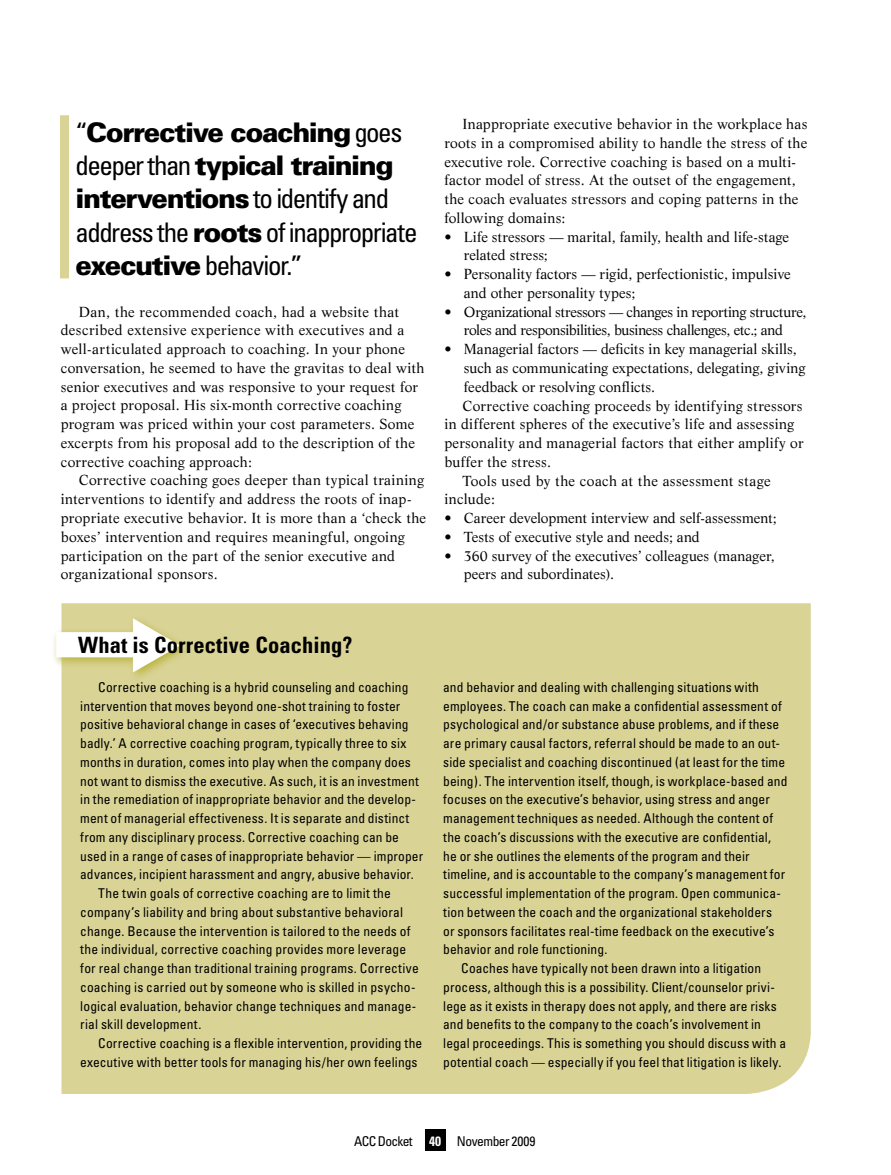
<style>
.page{position:relative;width:891px;height:1175px;background:#fff}
.page>*{position:absolute;margin:0;border:0;box-sizing:border-box;transform-origin:0 0}
.t1{font:condensed 27px/33px "Univers";letter-spacing:-.055em;color:#000}
.t2{font:700 condensed 22.5px "Univers";letter-spacing:.005em;color:#000}
.t3{font:14.25px/18.8px "Life";letter-spacing:.015em;color:#000}
.t4{font:14.25px/18.8px "Life";letter-spacing:-.02em;color:#000;text-align:center}
.t5{font:14.25px "Life";letter-spacing:-.005em;color:#000}
.t6{font:condensed 13.5px "Univers";letter-spacing:.01em;color:#000}
.t7{font:condensed 13.5px "Univers";letter-spacing:-.04em;color:#000}
.s1{font-weight:900;font-stretch:normal}
.s2{font-weight:700;color:#fff}
</style>
<div class="page">
<div style="left:425px;top:1129px;width:21px;height:21px;background:#000"></div>
<div style="left:60px;top:115px;width:9px;height:163px;background:#d9d396"></div>
<div style="left:62px;top:603px;width:749px;height:490px;background:#d9d396"></div>
<div style="left:51px;top:613px;width:139px;height:69px;background:#b9b337;opacity:.9"></div>
<svg style="left:56px;top:618px;width:124px;height:54px"></svg>
<h1 class="t1" style="left:76px;top:116px;width:343px">“<span class="s1">Corrective coaching</span> goes deeper than <span class="s1">typical training interventions</span> to identify and address the <span class="s1">roots</span> of inappropriate <span class="s1">executive</span> behavior.”</h1>
<p class="t3" style="left:61px;top:302px;width:365px;text-indent:18px">Dan, the recommended coach, had a website that described extensive experience with executives and a well-articulated approach to coaching. In your phone conversation, he seemed to have the gravitas to deal with senior executives and was responsive to your request for a project proposal. His six-month corrective coaching program was priced within your cost parameters. Some excerpts from his proposal add to the description of the corrective coaching approach:</p>
<p class="t3" style="left:61px;top:471px;width:367px;text-indent:18px">Corrective coaching goes deeper than typical training interventions to identify and address the roots of inap&shy;propriate executive behavior. It is more than a ‘check the boxes’ intervention and requires meaningful, ongoing participation on the part of the senior executive and organizational sponsors.</p>
<p class="t3" style="left:444px;top:114px;width:365px;text-indent:18px">Inappropriate executive behavior in the workplace has roots in a compromised ability to handle the stress of the executive role. Corrective coaching is based on a multi&shy;factor model of stress. At the outset of the engagement, the coach evaluates stressors and coping patterns in the following domains:</p>
<p class="t3" style="left:464px;top:227px;width:327px;text-indent:-19px">• Life stressors — marital, family, health and life-stage related stress;</p>
<p class="t3" style="left:464px;top:264px;width:329px;text-indent:-19px">• Personality factors — rigid, perfectionistic, impulsive and other personality types;</p>
<p class="t4" style="left:444px;top:302px;width:364px">• Organizational stressors — changes in reporting structure, roles and responsibilities, business challenges, etc.; and</p>
<p class="t3" style="left:444px;top:339px;width:354px">• Managerial factors — deficits in key managerial skills,</p>
<p class="t3" style="left:464px;top:358px;width:343px">such as communicating expectations, delegating, giving</p>
<p class="t3" style="left:464px;top:377px;width:193px">feedback or resolving conflicts.</p>
<p class="t3" style="left:462px;top:396px;width:342px">Corrective coaching proceeds by identifying stressors</p>
<p class="t3" style="left:444px;top:414px;width:352px">in different spheres of the executive’s life and assessing</p>
<p class="t3" style="left:444px;top:433px;width:361px">personality and managerial factors that either amplify or</p>
<p class="t3" style="left:444px;top:452px;width:108px">buffer the stress.</p>
<p class="t3" style="left:462px;top:471px;width:310px">Tools used by the coach at the assessment stage</p>
<p class="t3" style="left:444px;top:489px;width:52px">include:</p>
<p class="t3" style="left:444px;top:508px;width:334px">• Career development interview and self-assessment;</p>
<p class="t5" style="left:444px;top:528px;width:257px">• Tests of executive style and needs; and</p>
<p class="t3" style="left:464px;top:546px;width:313px;text-indent:-19px">• 360 survey of the executives’ colleagues (manager, peers and subordinates).</p>
<h2 class="t2" style="left:78px;top:631px;width:276px">What is Corrective Coaching?</h2>
<p class="t6" style="left:98px;top:678px;width:312px">Corrective coaching is a hybrid counseling and coaching</p>
<p class="t6" style="left:80px;top:697px;width:322px">intervention that moves beyond one-shot training to foster</p>
<p class="t6" style="left:80px;top:716px;width:330px">positive behavioral change in cases of ‘executives behaving</p>
<p class="t6" style="left:80px;top:734px;width:328px">badly.’ A corrective coaching program, typically three to six</p>
<p class="t6" style="left:80px;top:753px;width:332px">months in duration, comes into play when the company does</p>
<p class="t6" style="left:80px;top:772px;width:340px">not want to dismiss the executive. As such, it is an investment</p>
<p class="t6" style="left:80px;top:791px;width:337px">in the remediation of inappropriate behavior and the develop-</p>
<p class="t6" style="left:80px;top:809px;width:331px">ment of managerial effectiveness. It is separate and distinct</p>
<p class="t6" style="left:80px;top:828px;width:320px">from any disciplinary process. Corrective coaching can be</p>
<p class="t6" style="left:80px;top:847px;width:344px">used in a range of cases of inappropriate behavior — improper</p>
<p class="t6" style="left:80px;top:866px;width:335px">advances, incipient harassment and angry, abusive behavior.</p>
<p class="t6" style="left:98px;top:884px;width:294px">The twin goals of corrective coaching are to limit the</p>
<p class="t6" style="left:80px;top:903px;width:324px">company’s liability and bring about substantive behavioral</p>
<p class="t6" style="left:80px;top:922px;width:332px">change. Because the intervention is tailored to the needs of</p>
<p class="t6" style="left:80px;top:941px;width:327px">the individual, corrective coaching provides more leverage</p>
<p class="t6" style="left:80px;top:959px;width:340px">for real change than traditional training programs. Corrective</p>
<p class="t6" style="left:80px;top:978px;width:337px">coaching is carried out by someone who is skilled in psycho-</p>
<p class="t6" style="left:80px;top:997px;width:338px">logical evaluation, behavior change techniques and manage-</p>
<p class="t6" style="left:80px;top:1016px;width:123px">rial skill development.</p>
<p class="t6" style="left:98px;top:1034px;width:325px">Corrective coaching is a flexible intervention, providing the</p>
<p class="t6" style="left:80px;top:1053px;width:339px">executive with better tools for managing his/her own feelings</p>
<p class="t6" style="left:443px;top:678px;width:317px">and behavior and dealing with challenging situations with</p>
<p class="t6" style="left:443px;top:697px;width:340px">employees. The coach can make a confidential assessment of</p>
<p class="t6" style="left:443px;top:716px;width:338px">psychological and/or substance abuse problems, and if these</p>
<p class="t6" style="left:443px;top:734px;width:338px">are primary causal factors, referral should be made to an out-</p>
<p class="t6" style="left:443px;top:753px;width:344px">side specialist and coaching discontinued (at least for the time</p>
<p class="t6" style="left:443px;top:772px;width:346px">being). The intervention itself, though, is workplace-based and</p>
<p class="t6" style="left:443px;top:791px;width:328px">focuses on the executive’s behavior, using stress and anger</p>
<p class="t6" style="left:443px;top:809px;width:332px">management techniques as needed. Although the content of</p>
<p class="t6" style="left:443px;top:828px;width:329px">the coach’s discussions with the executive are confidential,</p>
<p class="t6" style="left:443px;top:847px;width:308px">he or she outlines the elements of the program and their</p>
<p class="t6" style="left:443px;top:866px;width:344px">timeline, and is accountable to the company’s management for</p>
<p class="t6" style="left:443px;top:884px;width:339px">successful implementation of the program. Open communica-</p>
<p class="t6" style="left:443px;top:903px;width:330px">tion between the coach and the organizational stakeholders</p>
<p class="t6" style="left:443px;top:922px;width:333px">or sponsors facilitates real-time feedback on the executive’s</p>
<p class="t6" style="left:443px;top:941px;width:166px">behavior and role functioning.</p>
<p class="t6" style="left:461px;top:959px;width:301px">Coaches have typically not been drawn into a litigation</p>
<p class="t6" style="left:443px;top:978px;width:333px">process, although this is a possibility. Client/counselor privi-</p>
<p class="t6" style="left:443px;top:997px;width:335px">lege as it exists in therapy does not apply, and there are risks</p>
<p class="t6" style="left:443px;top:1016px;width:319px">and benefits to the company to the coach’s involvement in</p>
<p class="t6" style="left:443px;top:1034px;width:345px">legal proceedings. This is something you should discuss with a</p>
<p class="t6" style="left:443px;top:1053px;width:340px">potential coach — especially if you feel that litigation is likely.</p>
<p class="t7" style="left:354px;top:1132px;width:183px">ACC Docket <span class="s2">40</span> November 2009</p>
</div>
